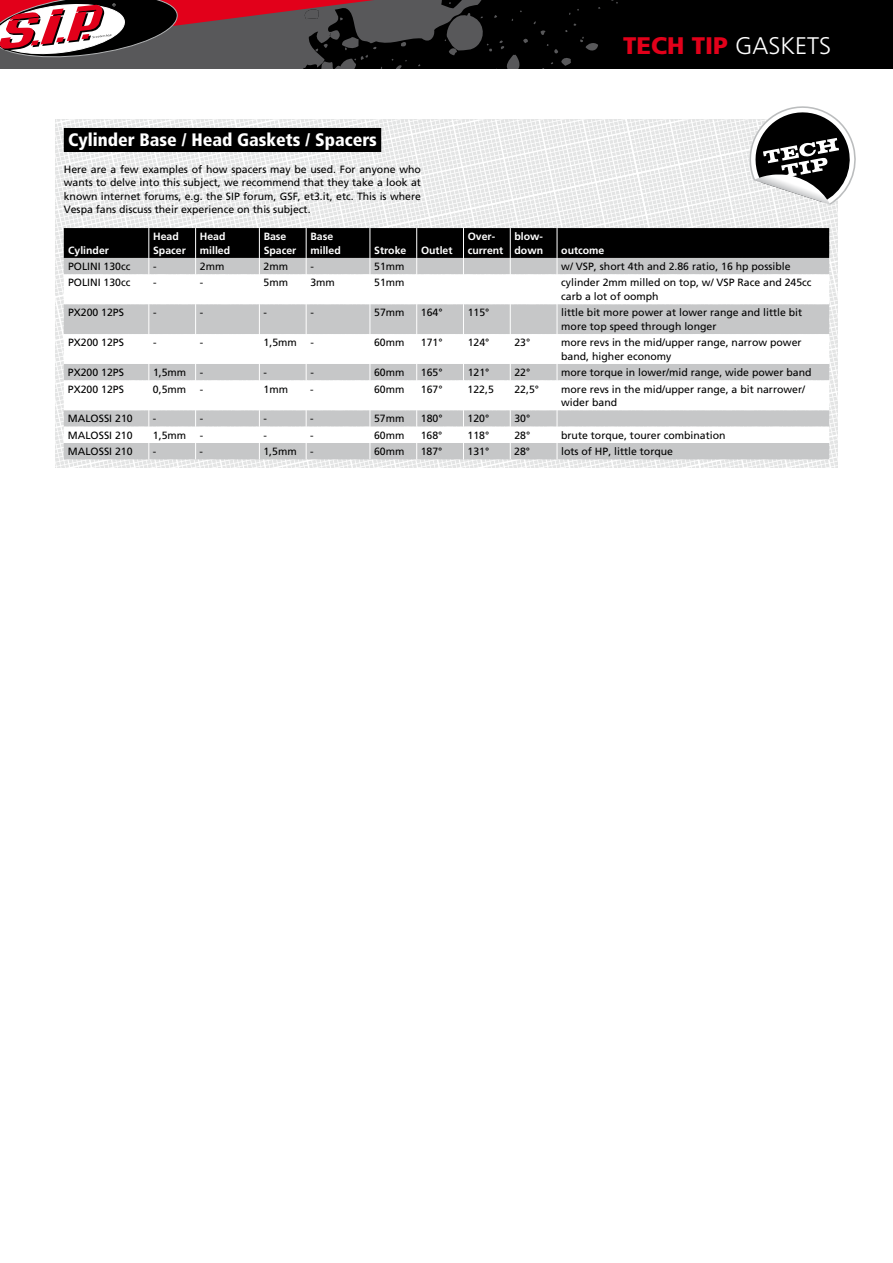
<style>
.page{position:relative;width:893px;height:1263px;background:#fff}
.page>*{position:absolute;margin:0;border:0;box-sizing:border-box;transform-origin:0 0}
.t1{font:900 24px "Frutiger LT Std";color:#e2001a}
.t2{font:900 condensed 18px "Frutiger LT Std";color:#fff}
.t3{font:10.5px/13.5px "Frutiger LT Std";color:#000}
.t4{font:700 10.5px/13.5px "Frutiger LT Std";color:#fff}
.s1{font-weight:300;color:#fff}
</style>
<div class="page">
<svg style="left:55px;top:343px;width:581px;height:125px"></svg>
<svg style="left:636px;top:205px;width:202px;height:263px"></svg>
<svg style="left:55px;top:119px;width:584px;height:224px"></svg>
<div style="left:64px;top:443px;width:765px;height:16px;background:#c6c7c8"></div>
<svg style="left:64px;top:274px;width:765px;height:169px"></svg>
<hr style="left:148px;top:274px;width:1px;height:30px;background:#fff">
<hr style="left:148px;top:304px;width:1px;height:30px;background:#fff">
<hr style="left:148px;top:334px;width:1px;height:30px;background:#fff">
<svg style="left:148px;top:364px;width:1px;height:16px"></svg>
<hr style="left:148px;top:380px;width:1px;height:30px;background:#fff">
<svg style="left:148px;top:410px;width:1px;height:49px"></svg>
<hr style="left:195px;top:274px;width:1px;height:30px;background:#fff">
<hr style="left:195px;top:304px;width:1px;height:30px;background:#fff">
<hr style="left:195px;top:334px;width:1px;height:30px;background:#fff">
<svg style="left:195px;top:364px;width:1px;height:16px"></svg>
<hr style="left:195px;top:380px;width:1px;height:30px;background:#fff">
<svg style="left:195px;top:410px;width:1px;height:49px"></svg>
<hr style="left:259px;top:274px;width:1px;height:30px;background:#fff">
<hr style="left:259px;top:304px;width:1px;height:30px;background:#fff">
<hr style="left:259px;top:334px;width:1px;height:30px;background:#fff">
<svg style="left:259px;top:364px;width:1px;height:16px"></svg>
<hr style="left:259px;top:380px;width:1px;height:30px;background:#fff">
<svg style="left:259px;top:410px;width:1px;height:49px"></svg>
<hr style="left:306px;top:274px;width:1px;height:30px;background:#fff">
<hr style="left:306px;top:304px;width:1px;height:30px;background:#fff">
<hr style="left:306px;top:334px;width:1px;height:30px;background:#fff">
<svg style="left:306px;top:364px;width:1px;height:16px"></svg>
<hr style="left:306px;top:380px;width:1px;height:30px;background:#fff">
<svg style="left:306px;top:410px;width:1px;height:49px"></svg>
<hr style="left:416px;top:274px;width:1px;height:30px;background:#fff">
<hr style="left:416px;top:304px;width:1px;height:30px;background:#fff">
<hr style="left:416px;top:334px;width:1px;height:30px;background:#fff">
<svg style="left:416px;top:364px;width:1px;height:16px"></svg>
<hr style="left:416px;top:380px;width:1px;height:30px;background:#fff">
<svg style="left:416px;top:410px;width:1px;height:49px"></svg>
<hr style="left:370px;top:274px;width:1px;height:30px;background:#fff">
<hr style="left:370px;top:304px;width:1px;height:30px;background:#fff">
<hr style="left:370px;top:334px;width:1px;height:30px;background:#fff">
<svg style="left:370px;top:364px;width:1px;height:16px"></svg>
<hr style="left:370px;top:380px;width:1px;height:30px;background:#fff">
<svg style="left:370px;top:410px;width:1px;height:49px"></svg>
<hr style="left:463px;top:274px;width:1px;height:30px;background:#fff">
<hr style="left:463px;top:304px;width:1px;height:30px;background:#fff">
<hr style="left:463px;top:334px;width:1px;height:30px;background:#fff">
<svg style="left:463px;top:364px;width:1px;height:16px"></svg>
<hr style="left:463px;top:380px;width:1px;height:30px;background:#fff">
<svg style="left:463px;top:410px;width:1px;height:49px"></svg>
<hr style="left:510px;top:274px;width:1px;height:30px;background:#fff">
<hr style="left:510px;top:304px;width:1px;height:30px;background:#fff">
<hr style="left:510px;top:334px;width:1px;height:30px;background:#fff">
<svg style="left:510px;top:364px;width:1px;height:16px"></svg>
<hr style="left:510px;top:380px;width:1px;height:30px;background:#fff">
<svg style="left:510px;top:410px;width:1px;height:49px"></svg>
<svg style="left:64px;top:228px;width:765px;height:46px;background:#474848"></svg>
<hr style="left:557px;top:274px;width:1px;height:30px;background:#fff">
<hr style="left:557px;top:304px;width:1px;height:30px;background:#fff">
<hr style="left:557px;top:334px;width:1px;height:30px;background:#fff">
<svg style="left:557px;top:364px;width:1px;height:16px"></svg>
<hr style="left:557px;top:380px;width:1px;height:30px;background:#fff">
<svg style="left:557px;top:410px;width:1px;height:49px"></svg>
<div style="left:64px;top:128px;width:317px;height:24px;background:#000"></div>
<svg style="left:388px;top:106px;width:468px;height:99px"></svg>
<div style="left:0;top:0;width:893px;height:68px;background:#000"></div>
<svg style="left:0;top:0;width:600px;height:68px"></svg>
<h1 class="t1" style="left:623px;top:31px;width:210px">tech tip <span class="s1">GASKETS</span></h1>
<h2 class="t2" style="left:68px;top:129px;width:310px">Cylinder Base / Head Gaskets / Spacers</h2>
<p class="t3" style="left:64px;top:162px;width:359px;text-align:justify">Here are a few examples of how spacers may be used. For anyone who wants to delve into this subject, we recommend that they take a look at known internet forums, e.g. the SIP forum, GSF, et3.it, etc. This is where Vespa fans discuss their experience on this subject.</p>
<p class="t4" style="left:68px;top:243px;width:42px">Cylinder</p>
<p class="t4" style="left:153px;top:230px;width:34px">Head<br>Spacer</p>
<p class="t4" style="left:200px;top:230px;width:32px">Head milled</p>
<p class="t4" style="left:264px;top:230px;width:34px">Base<br>Spacer</p>
<p class="t4" style="left:310px;top:230px;width:32px">Base milled</p>
<p class="t4" style="left:374px;top:243px;width:34px">Stroke</p>
<p class="t4" style="left:421px;top:243px;width:33px">Outlet</p>
<p class="t4" style="left:468px;top:230px;width:37px">Over&shy;current</p>
<p class="t4" style="left:515px;top:230px;width:30px">blow&shy;down</p>
<p class="t4" style="left:561px;top:243px;width:45px">outcome</p>
<p class="t3" style="left:68px;top:260px;width:64px">POLINI 130cc</p>
<p class="t3" style="left:153px;top:260px;width:5px">-</p>
<p class="t3" style="left:200px;top:260px;width:26px">2mm</p>
<p class="t3" style="left:264px;top:260px;width:26px">2mm</p>
<p class="t3" style="left:310px;top:260px;width:5px">-</p>
<p class="t3" style="left:374px;top:260px;width:32px">51mm</p>
<p class="t3" style="left:561px;top:260px;width:231px">w/ VSP, short 4th and 2.86 ratio, 16 hp possible</p>
<p class="t3" style="left:68px;top:276px;width:64px">POLINI 130cc</p>
<p class="t3" style="left:153px;top:276px;width:5px">-</p>
<p class="t3" style="left:200px;top:276px;width:5px">-</p>
<p class="t3" style="left:264px;top:276px;width:26px">5mm</p>
<p class="t3" style="left:310px;top:276px;width:26px">3mm</p>
<p class="t3" style="left:374px;top:276px;width:32px">51mm</p>
<p class="t3" style="left:561px;top:276px;width:252px">cylinder 2mm milled on top, w/ VSP Race and 245cc carb a lot of oomph</p>
<p class="t3" style="left:68px;top:306px;width:58px">PX200 12PS</p>
<p class="t3" style="left:153px;top:306px;width:5px">-</p>
<p class="t3" style="left:200px;top:306px;width:5px">-</p>
<p class="t3" style="left:264px;top:306px;width:5px">-</p>
<p class="t3" style="left:310px;top:306px;width:5px">-</p>
<p class="t3" style="left:374px;top:306px;width:32px">57mm</p>
<p class="t3" style="left:421px;top:306px;width:23px">164°</p>
<p class="t3" style="left:468px;top:306px;width:23px">115°</p>
<p class="t3" style="left:561px;top:306px;width:242px">little bit more power at lower range and little bit more top speed through longer</p>
<p class="t3" style="left:68px;top:336px;width:58px">PX200 12PS</p>
<p class="t3" style="left:153px;top:336px;width:5px">-</p>
<p class="t3" style="left:200px;top:336px;width:5px">-</p>
<p class="t3" style="left:264px;top:336px;width:35px">1,5mm</p>
<p class="t3" style="left:310px;top:336px;width:5px">-</p>
<p class="t3" style="left:374px;top:336px;width:32px">60mm</p>
<p class="t3" style="left:421px;top:336px;width:23px">171°</p>
<p class="t3" style="left:468px;top:336px;width:23px">124°</p>
<p class="t3" style="left:514px;top:336px;width:17px">23°</p>
<p class="t3" style="left:561px;top:336px;width:242px">more revs in the mid/upper range, narrow power band, higher economy</p>
<p class="t3" style="left:68px;top:366px;width:58px">PX200 12PS</p>
<p class="t3" style="left:153px;top:366px;width:35px">1,5mm</p>
<p class="t3" style="left:200px;top:366px;width:5px">-</p>
<p class="t3" style="left:264px;top:366px;width:5px">-</p>
<p class="t3" style="left:310px;top:366px;width:5px">-</p>
<p class="t3" style="left:374px;top:366px;width:32px">60mm</p>
<p class="t3" style="left:421px;top:366px;width:23px">165°</p>
<p class="t3" style="left:468px;top:366px;width:23px">121°</p>
<p class="t3" style="left:514px;top:366px;width:17px">22°</p>
<p class="t3" style="left:561px;top:366px;width:252px">more torque in lower/mid range, wide power band</p>
<p class="t3" style="left:68px;top:382px;width:58px">PX200 12PS</p>
<p class="t3" style="left:153px;top:382px;width:35px">0,5mm</p>
<p class="t3" style="left:200px;top:382px;width:5px">-</p>
<p class="t3" style="left:264px;top:382px;width:26px">1mm</p>
<p class="t3" style="left:310px;top:382px;width:5px">-</p>
<p class="t3" style="left:374px;top:382px;width:32px">60mm</p>
<p class="t3" style="left:421px;top:382px;width:23px">167°</p>
<p class="t3" style="left:468px;top:382px;width:28px">122,5</p>
<p class="t3" style="left:514px;top:382px;width:26px">22,5°</p>
<p class="t3" style="left:561px;top:382px;width:245px">more revs in the mid/upper range, a bit narrower/ wider band</p>
<p class="t3" style="left:68px;top:412px;width:66px">MALOSSI 210</p>
<p class="t3" style="left:153px;top:412px;width:5px">-</p>
<p class="t3" style="left:200px;top:412px;width:5px">-</p>
<p class="t3" style="left:263px;top:412px;width:5px">-</p>
<p class="t3" style="left:310px;top:412px;width:5px">-</p>
<p class="t3" style="left:374px;top:412px;width:32px">57mm</p>
<p class="t3" style="left:421px;top:412px;width:23px">180°</p>
<p class="t3" style="left:468px;top:412px;width:23px">120°</p>
<p class="t3" style="left:514px;top:412px;width:17px">30°</p>
<p class="t3" style="left:68px;top:428px;width:66px">MALOSSI 210</p>
<p class="t3" style="left:153px;top:428px;width:35px">1,5mm</p>
<p class="t3" style="left:200px;top:428px;width:5px">-</p>
<p class="t3" style="left:263px;top:428px;width:5px">-</p>
<p class="t3" style="left:310px;top:428px;width:5px">-</p>
<p class="t3" style="left:374px;top:428px;width:32px">60mm</p>
<p class="t3" style="left:421px;top:428px;width:23px">168°</p>
<p class="t3" style="left:468px;top:428px;width:23px">118°</p>
<p class="t3" style="left:514px;top:428px;width:17px">28°</p>
<p class="t3" style="left:561px;top:428px;width:166px">brute torque, tourer combination</p>
<p class="t3" style="left:68px;top:445px;width:66px">MALOSSI 210</p>
<p class="t3" style="left:153px;top:445px;width:5px">-</p>
<p class="t3" style="left:200px;top:445px;width:5px">-</p>
<p class="t3" style="left:263px;top:445px;width:35px">1,5mm</p>
<p class="t3" style="left:310px;top:445px;width:5px">-</p>
<p class="t3" style="left:374px;top:445px;width:32px">60mm</p>
<p class="t3" style="left:421px;top:445px;width:23px">187°</p>
<p class="t3" style="left:467px;top:445px;width:23px">131°</p>
<p class="t3" style="left:514px;top:445px;width:17px">28°</p>
<p class="t3" style="left:561px;top:445px;width:114px">lots of HP, little torque</p>
</div>
